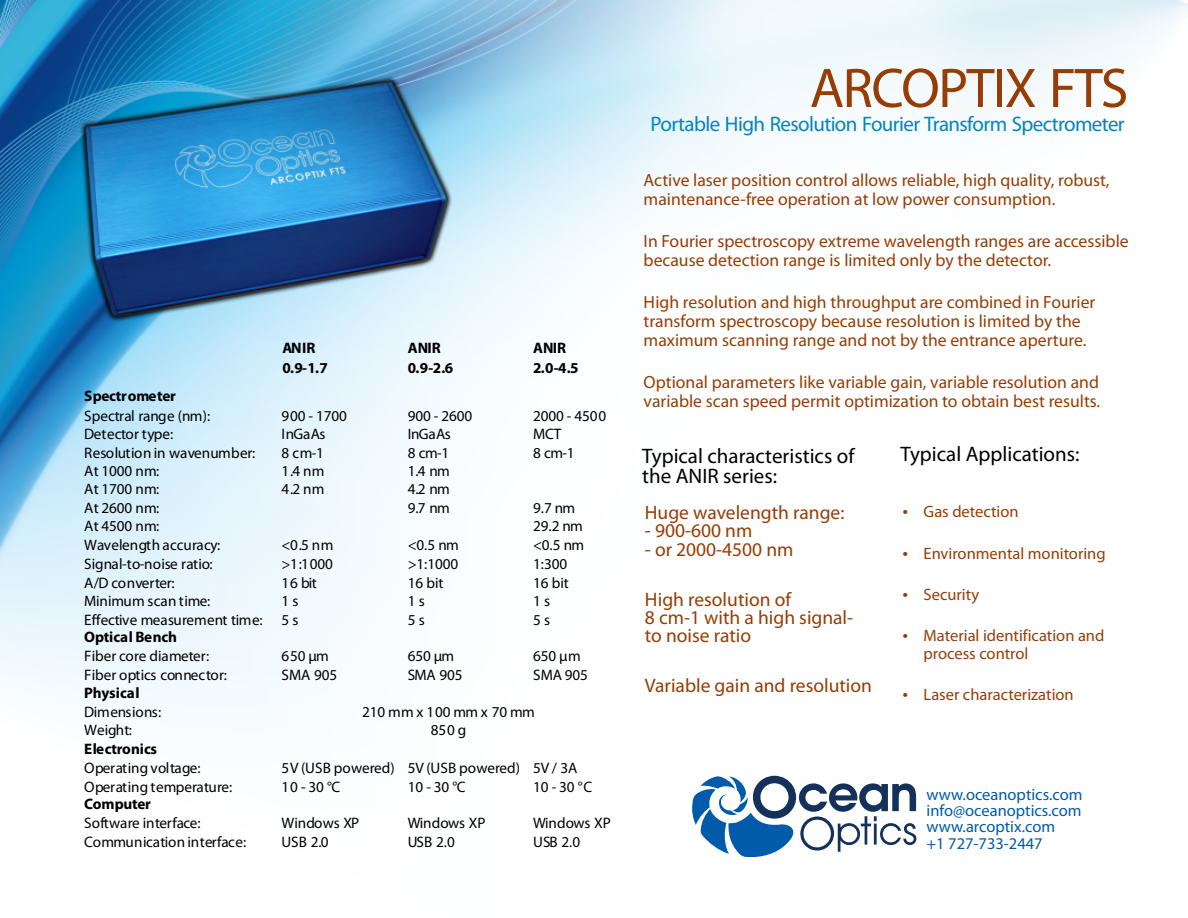
<style>
.page{position:relative;width:1188px;height:918px;background:#fff}
.page>*{position:absolute;margin:0;border:0;box-sizing:border-box;transform-origin:0 0}
.t1{font:56.25px "Myriad Pro";letter-spacing:-.03em;color:#963d05}
.t2{font:21px/20px "Myriad Pro";color:#000}
.t3{font:21px "Myriad Pro";letter-spacing:-.03em;color:#0085bf}
.t4{font:19.5px/18.3px "Myriad Pro";color:#963d05}
.t5{font:17.7px/18.9px "Myriad Pro";color:#963d05}
.t6{font:16.5px/18px "Myriad Pro";color:#963d05}
.t7{font:16.5px/16.4px "Myriad Pro";color:#015aaa}
.t8{font:15.15px/18.5px "Myriad Pro";letter-spacing:-.005em;color:#000}
.t9{font:700 15.15px "Myriad Pro";letter-spacing:-.01em;color:#000}
</style>
<div class="page">
<img style="left:0;top:0;width:1188px;height:841px">
<svg style="left:692px;top:776px;width:224px;height:82px"></svg>
<img style="left:80px;top:76px;width:373px;height:247px">
<p class="t9" style="left:283px;top:342px;width:34px">ANIR</p>
<p class="t9" style="left:408px;top:342px;width:34px">ANIR</p>
<p class="t9" style="left:533px;top:342px;width:34px">ANIR</p>
<p class="t9" style="left:283px;top:362px;width:47px">0.9-1.7</p>
<p class="t9" style="left:408px;top:362px;width:47px">0.9-2.6</p>
<p class="t9" style="left:533px;top:362px;width:47px">2.0-4.5</p>
<p class="t9" style="left:84px;top:390px;width:93px">Spectrometer</p>
<p class="t8" style="left:84px;top:408px;width:128px">Spectral range (nm):</p>
<p class="t8" style="left:281px;top:408px;width:67px">900 - 1700</p>
<p class="t8" style="left:408px;top:408px;width:66px">900 - 2600</p>
<p class="t8" style="left:533px;top:408px;width:75px">2000 - 4500</p>
<p class="t8" style="left:84px;top:426px;width:91px">Detector type:</p>
<p class="t8" style="left:281px;top:426px;width:46px">InGaAs</p>
<p class="t8" style="left:408px;top:426px;width:45px">InGaAs</p>
<p class="t8" style="left:533px;top:426px;width:30px">MCT</p>
<p class="t8" style="left:84px;top:445px;width:172px">Resolution in wavenumber:</p>
<p class="t8" style="left:281px;top:445px;width:44px">8 cm-1</p>
<p class="t8" style="left:408px;top:445px;width:43px">8 cm-1</p>
<p class="t8" style="left:533px;top:445px;width:43px">8 cm-1</p>
<p class="t8" style="left:84px;top:463px;width:77px">At 1000 nm:</p>
<p class="t8" style="left:281px;top:463px;width:45px">1.4 nm</p>
<p class="t8" style="left:408px;top:463px;width:44px">1.4 nm</p>
<p class="t8" style="left:84px;top:481px;width:77px">At 1700 nm:</p>
<p class="t8" style="left:281px;top:481px;width:45px">4.2 nm</p>
<p class="t8" style="left:408px;top:481px;width:44px">4.2 nm</p>
<p class="t8" style="left:84px;top:500px;width:77px">At 2600 nm:</p>
<p class="t8" style="left:408px;top:500px;width:44px">9.7 nm</p>
<p class="t8" style="left:533px;top:500px;width:44px">9.7 nm</p>
<p class="t8" style="left:84px;top:518px;width:77px">At 4500 nm:</p>
<p class="t8" style="left:533px;top:518px;width:51px">29.2 nm</p>
<p class="t8" style="left:84px;top:537px;width:138px">Wavelength accuracy:</p>
<p class="t8" style="left:281px;top:537px;width:53px">&lt;0.5 nm</p>
<p class="t8" style="left:408px;top:537px;width:52px">&lt;0.5 nm</p>
<p class="t8" style="left:533px;top:537px;width:52px">&lt;0.5 nm</p>
<p class="t8" style="left:84px;top:556px;width:130px">Signal-to-noise ratio:</p>
<p class="t8" style="left:281px;top:556px;width:53px">&gt;1:1000</p>
<p class="t8" style="left:408px;top:556px;width:52px">&gt;1:1000</p>
<p class="t8" style="left:533px;top:556px;width:35px">1:300</p>
<p class="t8" style="left:84px;top:575px;width:92px">A/D converter:</p>
<p class="t8" style="left:281px;top:575px;width:37px">16 bit</p>
<p class="t8" style="left:408px;top:575px;width:37px">16 bit</p>
<p class="t8" style="left:533px;top:575px;width:37px">16 bit</p>
<p class="t8" style="left:84px;top:593px;width:128px">Minimum scan time:</p>
<p class="t8" style="left:281px;top:593px;width:18px">1s</p>
<p class="t8" style="left:408px;top:593px;width:18px">1 s</p>
<p class="t8" style="left:533px;top:593px;width:18px">1 s</p>
<p class="t8" style="left:84px;top:612px;width:216px">Effective measurement time: 5 s</p>
<p class="t8" style="left:408px;top:612px;width:18px">5 s</p>
<p class="t8" style="left:533px;top:612px;width:18px">5 s</p>
<p class="t9" style="left:84px;top:631px;width:94px">Optical Bench</p>
<p class="t8" style="left:84px;top:648px;width:127px">Fiber core diameter:</p>
<p class="t8" style="left:281px;top:648px;width:49px">650 µm</p>
<p class="t8" style="left:408px;top:648px;width:48px">650 µm</p>
<p class="t8" style="left:533px;top:648px;width:49px">650 µm</p>
<p class="t8" style="left:84px;top:667px;width:144px">Fiber optics connector:</p>
<p class="t8" style="left:281px;top:667px;width:57px">SMA 905</p>
<p class="t8" style="left:408px;top:667px;width:56px">SMA 905</p>
<p class="t8" style="left:533px;top:667px;width:56px">SMA 905</p>
<p class="t9" style="left:84px;top:687px;width:57px">Physical</p>
<p class="t8" style="left:84px;top:704px;width:79px">Dimensions:<br>Weight:</p>
<p class="t9" style="left:84px;top:742px;width:75px">Electronics</p>
<p class="t8" style="left:84px;top:760px;width:118px">Operating voltage:</p>
<p class="t8" style="left:281px;top:760px;width:297px">5V (USB powered) 5V (USB powered) 5V / 3A</p>
<p class="t8" style="left:84px;top:779px;width:150px">Operating temperature:</p>
<p class="t8" style="left:281px;top:779px;width:60px">10 - 30 °C</p>
<p class="t8" style="left:408px;top:779px;width:59px">10 - 30 °C</p>
<p class="t8" style="left:533px;top:779px;width:60px">10 - 30 °C</p>
<p class="t9" style="left:84px;top:798px;width:68px">Computer</p>
<p class="t8" style="left:84px;top:815px;width:118px">Software interface:</p>
<p class="t8" style="left:281px;top:815px;width:79px">Windows XP</p>
<p class="t8" style="left:408px;top:815px;width:79px">Windows XP</p>
<p class="t8" style="left:533px;top:815px;width:79px">Windows XP</p>
<p class="t8" style="left:84px;top:834px;width:164px">Communication interface:</p>
<p class="t8" style="left:281px;top:834px;width:49px">USB 2.0</p>
<p class="t8" style="left:408px;top:834px;width:49px">USB 2.0</p>
<p class="t8" style="left:533px;top:834px;width:49px">USB 2.0</p>
<p class="t8" style="left:362px;top:704px;width:174px;text-align:center">210 mm x 100 mm x 70 mm<br>850 g</p>
<h1 class="t1" style="left:810px;top:65px;width:320px">ARCOPTIX FTS</h1>
<h2 class="t3" style="left:651px;top:115px;width:476px">Portable High Resolution Fourier Transform Spectrometer</h2>
<p class="t5" style="left:644px;top:172px;width:467px">Active laser position control allows reliable, high quality, robust, maintenance-free operation at low power consumption.</p>
<p class="t5" style="left:644px;top:233px;width:487px">In Fourier spectroscopy extreme wavelength ranges are accessible because detection range is limited only by the detector.</p>
<p class="t5" style="left:644px;top:295px;width:453px">High resolution and high throughput are combined in Fourier transform spectroscopy because resolution is limited by the maximum scanning range and not by the entrance aperture.</p>
<p class="t5" style="left:644px;top:375px;width:458px">Optional parameters like variable gain, variable resolution and variable scan speed permit optimization to obtain best results.</p>
<h2 class="t2" style="left:642px;top:448px;width:214px">Typical characteristics of the ANIR series:</h2>
<h2 class="t2" style="left:900px;top:445px;width:181px">Typical Applications:</h2>
<p class="t6" style="left:902px;top:504px;width:118px">•Gas detection</p>
<p class="t6" style="left:902px;top:545px;width:205px">•Environmental monitoring</p>
<p class="t6" style="left:902px;top:586px;width:79px">•Security</p>
<p class="t6" style="left:924px;top:628px;width:182px;text-indent:-21px">•Material identification and process control</p>
<p class="t6" style="left:902px;top:687px;width:173px">•Laser characterization</p>
<p class="t4" style="left:645px;top:505px;width:201px">Huge wavelength range:</p>
<p class="t4" style="left:645px;top:523px;width:109px">- 900-600 nm</p>
<p class="t4" style="left:645px;top:542px;width:150px">- or 2000-4500 nm</p>
<p class="t4" style="left:645px;top:591px;width:210px">High resolution of<br>8 cm-1 with a high signal&shy;to noise ratio</p>
<p class="t4" style="left:645px;top:678px;width:229px">Variable gain and resolution</p>
<p class="t7" style="left:927px;top:787px;width:157px">www.oceanoptics.com info@oceanoptics.com www.arcoptix.com<br>+1 727-733-2447</p>
</div>
